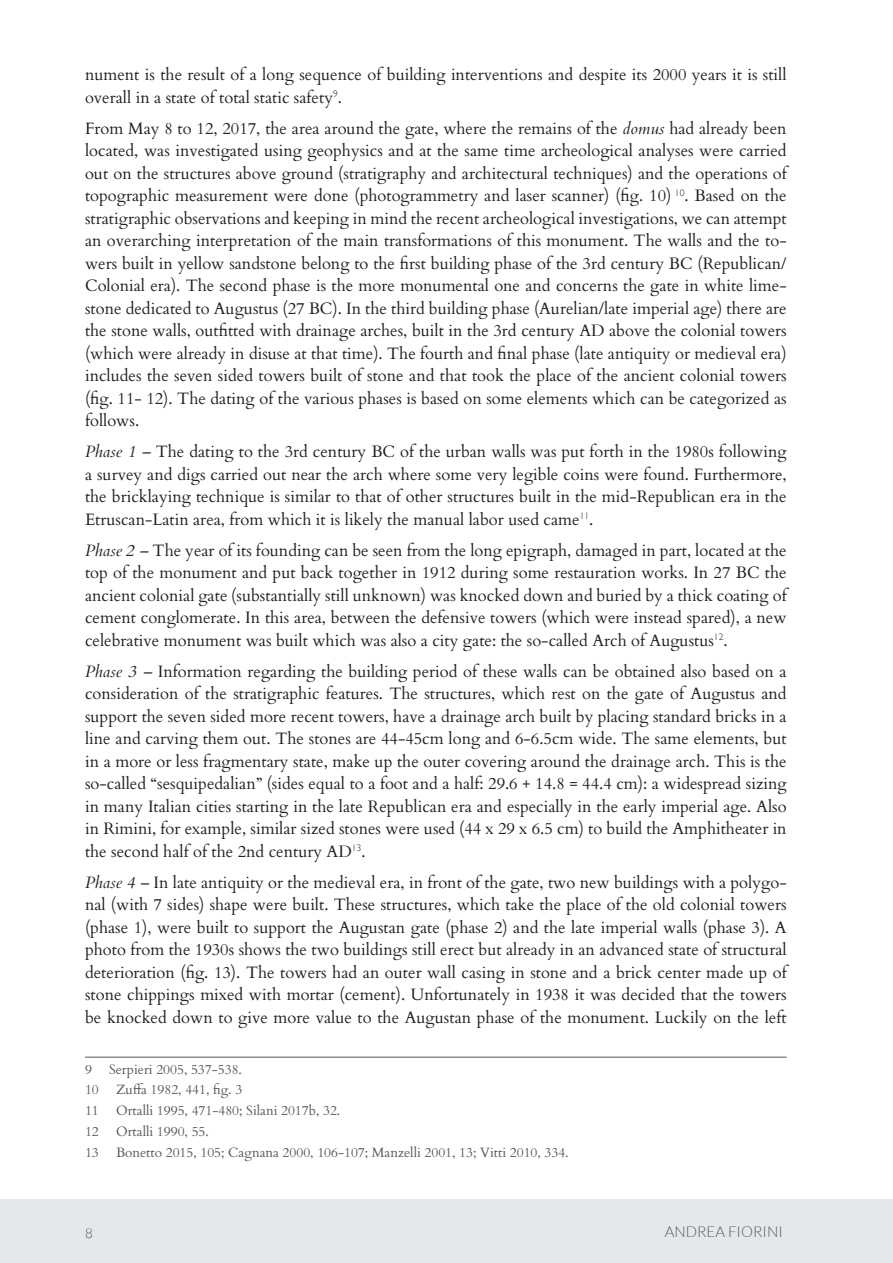
<style>
.page{position:relative;width:893px;height:1263px;background:#fff}
.page>*{position:absolute;margin:0;border:0;box-sizing:border-box;transform-origin:0 0}
.Testo_articoli{font:16.5px/22.5px "Cardo";color:#231f20;text-align:justify}
.t1{font:300 15px "Lato";color:#57585a}
.Note{font:13.5px "Cardo";color:#57585a}
.t2{font:300 13.5px "Lato";color:#57585a}
.s1{font-style:italic}
</style>
<div class="page">
<div style="left:0;top:1199px;width:893px;height:64px;background:#e6e7e9"></div>
<hr style="left:85px;top:1057px;width:702px;height:1px;background:#57585a">
<p class="Testo_articoli" style="left:85px;top:62px;width:703px">nument is the result of a long sequence of building interventions and despite its 2000 years it is still overall in a state of total static safety<sup>9</sup>.</p>
<p class="Testo_articoli" style="left:85px;top:116px;width:703px">From May 8 to 12, 2017, the area around the gate, where the remains of the <span class="s1">domus</span> had already been located, was investigated using geophysics and at the same time archeological analyses were carried out on the structures above ground (stratigraphy and architectural techniques) and the operations of topographic measurement were done (photogrammetry and laser scanner) (fig. 10) <sup>10</sup>. Based on the stratigraphic observations and keeping in mind the recent archeological investigations, we can attempt an overarching interpretation of the main transformations of this monument. The walls and the to&shy;wers built in yellow sandstone belong to the first building phase of the 3rd century BC (Republican/ Colonial era). The second phase is the more monumental one and concerns the gate in white lime&shy;stone dedicated to Augustus (27 BC). In the third building phase (Aurelian/late imperial age) there are the stone walls, outfitted with drainage arches, built in the 3rd century AD above the colonial towers (which were already in disuse at that time). The fourth and final phase (late antiquity or medieval era) includes the seven sided towers built of stone and that took the place of the ancient colonial towers (fig. 11- 12). The dating of the various phases is based on some elements which can be categorized as follows.</p>
<p class="Testo_articoli" style="left:85px;top:439px;width:703px"><span class="s1">Phase 1 –</span> The dating to the 3rd century BC of the urban walls was put forth in the 1980s following a survey and digs carried out near the arch where some very legible coins were found. Furthermore, the bricklaying technique is similar to that of other structures built in the mid-Republican era in the Etruscan-Latin area, from which it is likely the manual labor used came<sup>11</sup>.</p>
<p class="Testo_articoli" style="left:85px;top:538px;width:703px"><span class="s1">Phase 2 –</span> The year of its founding can be seen from the long epigraph, damaged in part, located at the top of the monument and put back together in 1912 during some restauration works. In 27 BC the ancient colonial gate (substantially still unknown) was knocked down and buried by a thick coating of cement conglomerate. In this area, between the defensive towers (which were instead spared), a new celebrative monument was built which was also a city gate: the so-called Arch of Augustus<sup>12</sup>.</p>
<p class="Testo_articoli" style="left:85px;top:659px;width:703px"><span class="s1">Phase 3 –</span> Information regarding the building period of these walls can be obtained also based on a consideration of the stratigraphic features. The structures, which rest on the gate of Augustus and support the seven sided more recent towers, have a drainage arch built by placing standard bricks in a line and carving them out. The stones are 44-45cm long and 6-6.5cm wide. The same elements, but in a more or less fragmentary state, make up the outer covering around the drainage arch. This is the so-called “sesquipedalian” (sides equal to a foot and a half: 29.6 + 14.8 = 44.4 cm): a widespread sizing in many Italian cities starting in the late Republican era and especially in the early imperial age. Also in Rimini, for example, similar sized stones were used (44 x 29 x 6.5 cm) to build the Amphitheater in the second half of the 2nd century AD<sup>13</sup>.</p>
<p class="Testo_articoli" style="left:85px;top:870px;width:703px"><span class="s1">Phase 4 –</span> In late antiquity or the medieval era, in front of the gate, two new buildings with a polygo&shy;nal (with 7 sides) shape were built. These structures, which take the place of the old colonial towers (phase 1), were built to support the Augustan gate (phase 2) and the late imperial walls (phase 3). A photo from the 1930s shows the two buildings still erect but already in an advanced state of structural deterioration (fig. 13). The towers had an outer wall casing in stone and a brick center made up of stone chippings mixed with mortar (cement). Unfortunately in 1938 it was decided that the towers be knocked down to give more value to the Augustan phase of the monument. Luckily on the left</p>
<p class="Note" style="left:85px;top:1058px;width:8px">9</p>
<p class="Note" style="left:109px;top:1058px;width:134px">Serpieri 2005, 537-538.</p>
<p class="Note" style="left:85px;top:1079px;width:15px">10</p>
<p class="Note" style="left:116px;top:1079px;width:128px">Zuffa 1982, 441, fig. 3</p>
<p class="Note" style="left:85px;top:1100px;width:15px">11</p>
<p class="Note" style="left:116px;top:1100px;width:226px">Ortalli 1995, 471-480; Silani 2017b, 32.</p>
<p class="Note" style="left:85px;top:1120px;width:15px">12</p>
<p class="Note" style="left:116px;top:1120px;width:94px">Ortalli 1990, 55.</p>
<p class="Note" style="left:85px;top:1141px;width:15px">13</p>
<p class="Note" style="left:116px;top:1141px;width:454px">Bonetto 2015, 105; Cagnana 2000, 106-107; Manzelli 2001, 13; Vitti 2010, 334.</p>
<p class="t2" style="left:85px;top:1226px;width:9px">8</p>
<p class="t1" style="left:665px;top:1224px;width:120px">ANDREA FIORINI</p>
</div>
